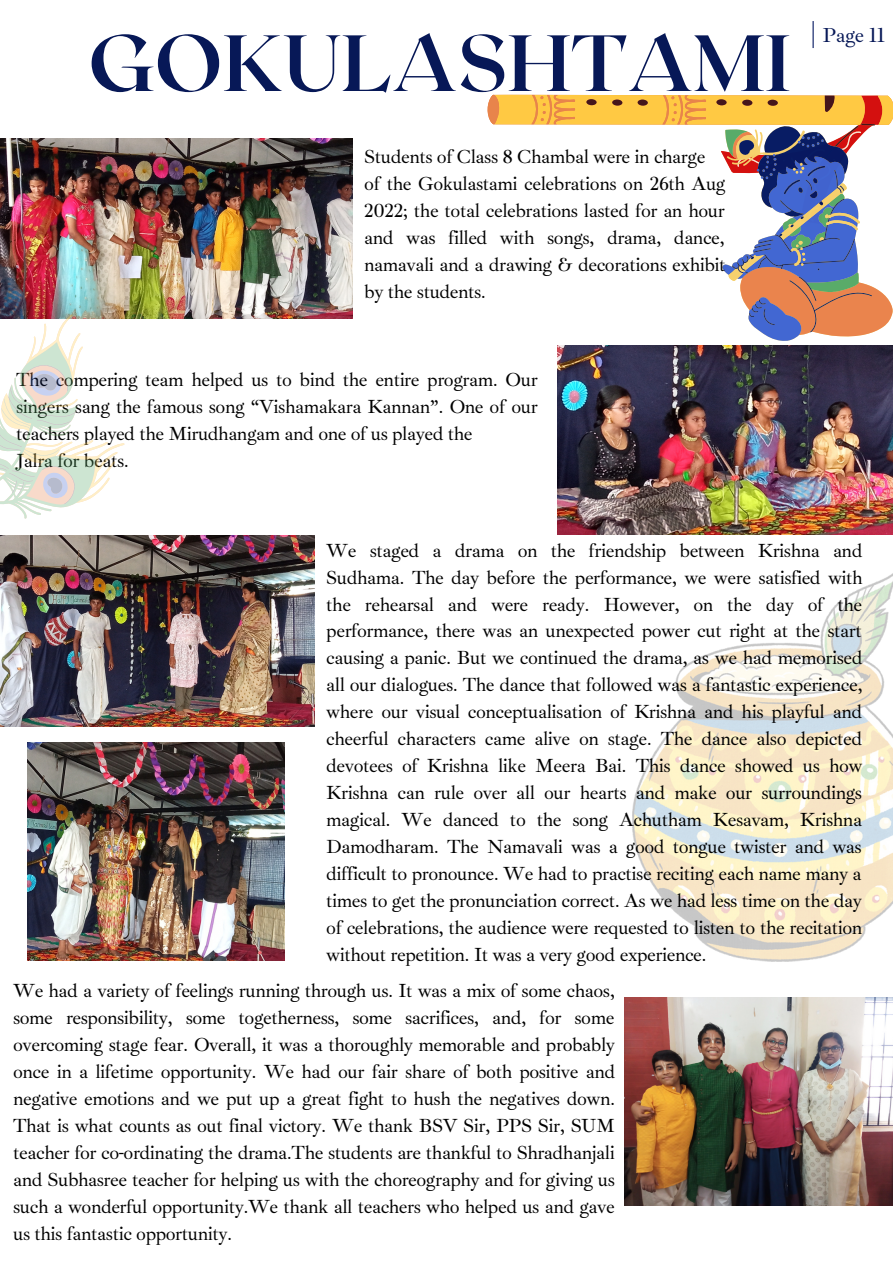
<style>
.page{position:relative;width:893px;height:1264px;background:#fff}
.page>*{position:absolute;margin:0;border:0;box-sizing:border-box;transform-origin:0 0}
.t1{font:700 79.5px "Roxborough CF";color:#071857}
.t2{font:20.85px "Ibarra Real Nova";letter-spacing:-.025em;color:#071857}
.t3{font:19.5px/27px "Ibarra Real Nova";letter-spacing:-.025em;color:#000}
</style>
<div class="page">
<img style="left:0;top:138px;width:352px;height:180px">
<svg style="left:487px;top:94px;width:97px;height:31px;background:#f9bb4f"></svg>
<svg style="left:584px;top:94px;width:132px;height:31px;background:#f5bc49"></svg>
<img style="left:0;top:535px;width:314px;height:191px">
<img style="left:27px;top:742px;width:258px;height:218px">
<img style="left:558px;top:345px;width:334px;height:189px">
<img style="left:624px;top:997px;width:268px;height:208px">
<svg style="left:0;top:304px;width:176px;height:250px"></svg>
<img style="left:632px;top:574px;width:260px;height:387px">
<svg style="left:716px;top:21px;width:176px;height:320px"></svg>
<h1 class="t1" style="left:88px;top:11px;width:704px">GOKULASHTAMI</h1>
<p class="t3" style="left:364px;top:143px;width:363px">Students of Class 8 Chambal were in charge of the Gokulastami celebrations on 26th Aug 2022; the total celebrations lasted for an hour and was filled with songs, drama, dance, namavali and a drawing &amp; decorations exhibit by the students.</p>
<p class="t3" style="left:16px;top:366px;width:523px">The compering team helped us to bind the entire program. Our singers sang the famous song “Vishamakara Kannan”. One of our teachers played the Mirudhangam and one of us played the<br>Jalra for beats.</p>
<p class="t2" style="left:822px;top:22px;width:64px">Page 11</p>
<p class="t3" style="left:326px;top:536px;width:538px;text-align:justify">We staged a drama on the friendship between Krishna and Sudhama. The day before the performance, we were satisfied with the rehearsal and were ready. However, on the day of the performance, there was an unexpected power cut right at the start causing a panic. But we continued the drama, as we had memorised all our dialogues. The dance that followed was a fantastic experience, where our visual conceptualisation of Krishna and his playful and cheerful characters came alive on stage. The dance also depicted devotees of Krishna like Meera Bai. This dance showed us how Krishna can rule over all our hearts and make our surroundings magical. We danced to the song Achutham Kesavam, Krishna Damodharam. The Namavali was a good tongue twister and was difficult to pronounce. We had to practise reciting each name many a times to get the pronunciation correct. As we had less time on the day of celebrations, the audience were requested to listen to the recitation without repetition. It was a very good experience.</p>
<p class="t3" style="left:13px;top:977px;width:603px;text-align:justify">We had a variety of feelings running through us. It was a mix of some chaos, some responsibility, some togetherness, some sacrifices, and, for some overcoming stage fear. Overall, it was a thoroughly memorable and probably once in a lifetime opportunity. We had our fair share of both positive and negative emotions and we put up a great fight to hush the negatives down.<br>That is what counts as out final victory. We thank BSV Sir, PPS Sir, SUM teacher for co-ordinating the drama.The students are thankful to Shradhanjali and Subhasree teacher for helping us with the choreography and for giving us such a wonderful opportunity.We thank all teachers who helped us and gave us this fantastic opportunity.</p>
</div>
